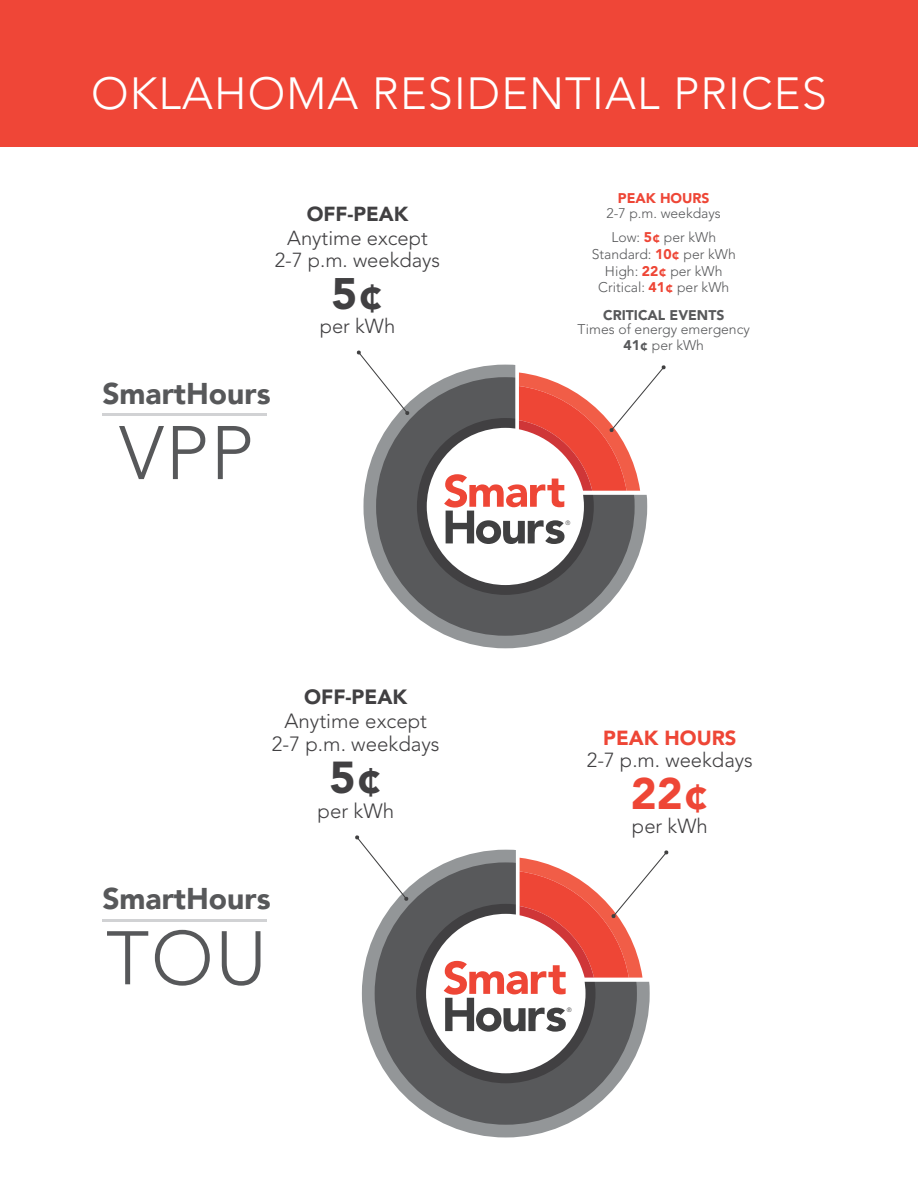
<style>
.page{position:relative;width:918px;height:1188px;background:#fff}
.page>*{position:absolute;margin:0;border:0;box-sizing:border-box;transform-origin:0 0}
.t1{font:300 75px "Avenir";letter-spacing:.025em;color:#57585a}
.t2{font:300 45px "Avenir";letter-spacing:.025em;color:#fff}
.t3{font:900 44.4px "Avenir";color:#414042}
.t4{font:900 43.95px "Avenir";color:#ee4636}
.t5{font:900 43.8px "Avenir";color:#414042}
.t6{font:900 30px "Avenir";color:#57585a}
.t7{font:300 20.55px/22.2px "Avenir";color:#414042;text-align:center}
.t8{font:900 20.55px "Avenir";color:#414042}
.t9{font:300 20.25px/21.9px "Avenir";color:#414042;text-align:center}
.t10{font:900 20.25px "Avenir";color:#ee4636}
.t11{font:900 20.25px "Avenir";color:#414042}
.t12{font:300 13.95px/16.8px "Avenir";color:#58595b;text-align:center}
.t13{font:900 13.95px "Avenir";color:#58595b}
.t14{font:900 13.95px "Avenir";color:#ee4636}
.t15{font:300 6.3px "Avenir";color:#404041}
.t16{font:300 6.15px "Avenir";color:#404041}
.s1{font-weight:900;color:#ee4636}
.s2{font-weight:900}
</style>
<div class="page">
<div style="left:362px;top:850px;width:288px;height:287px;border:45px solid #939698;border-radius:50%"></div>
<div style="left:389px;top:877px;width:233px;height:233px;border:37px solid #414042;border-radius:50%"></div>
<div style="left:375px;top:862px;width:262px;height:263px;border:41px solid #58595b;border-radius:50%"></div>
<svg style="left:355px;top:835px;width:54px;height:66px"></svg>
<svg style="left:444px;top:849px;width:225px;height:183px"></svg>
<div style="left:363px;top:365px;width:284px;height:283px;border:45px solid #939698;border-radius:50%"></div>
<div style="left:390px;top:392px;width:230px;height:229px;border:36px solid #414042;border-radius:50%"></div>
<div style="left:376px;top:377px;width:259px;height:259px;border:41px solid #58595b;border-radius:50%"></div>
<svg style="left:357px;top:350px;width:53px;height:65px"></svg>
<svg style="left:444px;top:364px;width:222px;height:180px"></svg>
<div style="left:0;top:0;width:918px;height:146px;background:#ef4637"></div>
<hr style="left:103px;top:414px;width:164px;height:2px;background:#d1d2d4">
<hr style="left:103px;top:919px;width:164px;height:2px;background:#d1d2d4">
<h2 class="t2" style="left:91px;top:67px;width:737px">OKLAHOMA RESIDENTIAL PRICES</h2>
<h3 class="t11" style="left:307px;top:196px;width:103px">OFF-PEAK</h3>
<h3 class="t9" style="left:275px;top:227px;width:167px">Anytime except<br>2-7 p.m. weekdays</h3>
<h3 class="t5" style="left:332px;top:256px;width:53px">5¢</h3>
<h3 class="t9" style="left:320px;top:315px;width:77px">per kWh</h3>
<h3 class="t6" style="left:102px;top:368px;width:170px">SmartHours</h3>
<h1 class="t1" style="left:119px;top:409px;width:136px">VPP</h1>
<h3 class="t8" style="left:304px;top:679px;width:105px">OFF-PEAK</h3>
<h3 class="t7" style="left:272px;top:710px;width:169px">Anytime except<br>2-7 p.m. weekdays</h3>
<h3 class="t3" style="left:330px;top:740px;width:54px">5¢</h3>
<h3 class="t7" style="left:318px;top:800px;width:78px">per kWh</h3>
<h3 class="t6" style="left:102px;top:873px;width:170px">SmartHours</h3>
<h1 class="t1" style="left:106px;top:914px;width:162px">TOU</h1>
<p class="t14" style="left:618px;top:187px;width:93px">PEAK HOURS</p>
<p class="t12" style="left:607px;top:202px;width:116px;line-height:23.7px">2-7 p.m. weekdays<br>Low: <span class="s1">5¢</span> per kWh</p>
<p class="t12" style="left:592px;top:246px;width:145px">Standard: <span class="s1">10¢</span> per kWh<br>High: <span class="s1">22¢</span> per kWh<br>Critical: <span class="s1">41¢</span> per kWh</p>
<p class="t13" style="left:603px;top:303px;width:123px">CRITICAL EVENTS</p>
<p class="t12" style="left:578px;top:320px;width:174px">Times of energy emergency<br><span class="s2">41¢</span> per kWh</p>
<p class="t16" style="left:565px;top:519px;width:6px">®</p>
<h3 class="t10" style="left:603px;top:720px;width:135px">PEAK HOURS</h3>
<h3 class="t9" style="left:587px;top:749px;width:167px">2-7 p.m. weekdays</h3>
<h3 class="t4" style="left:631px;top:756px;width:79px">22¢</h3>
<h3 class="t9" style="left:632px;top:815px;width:77px">per kWh</h3>
<p class="t15" style="left:567px;top:1006px;width:7px">®</p>
</div>
